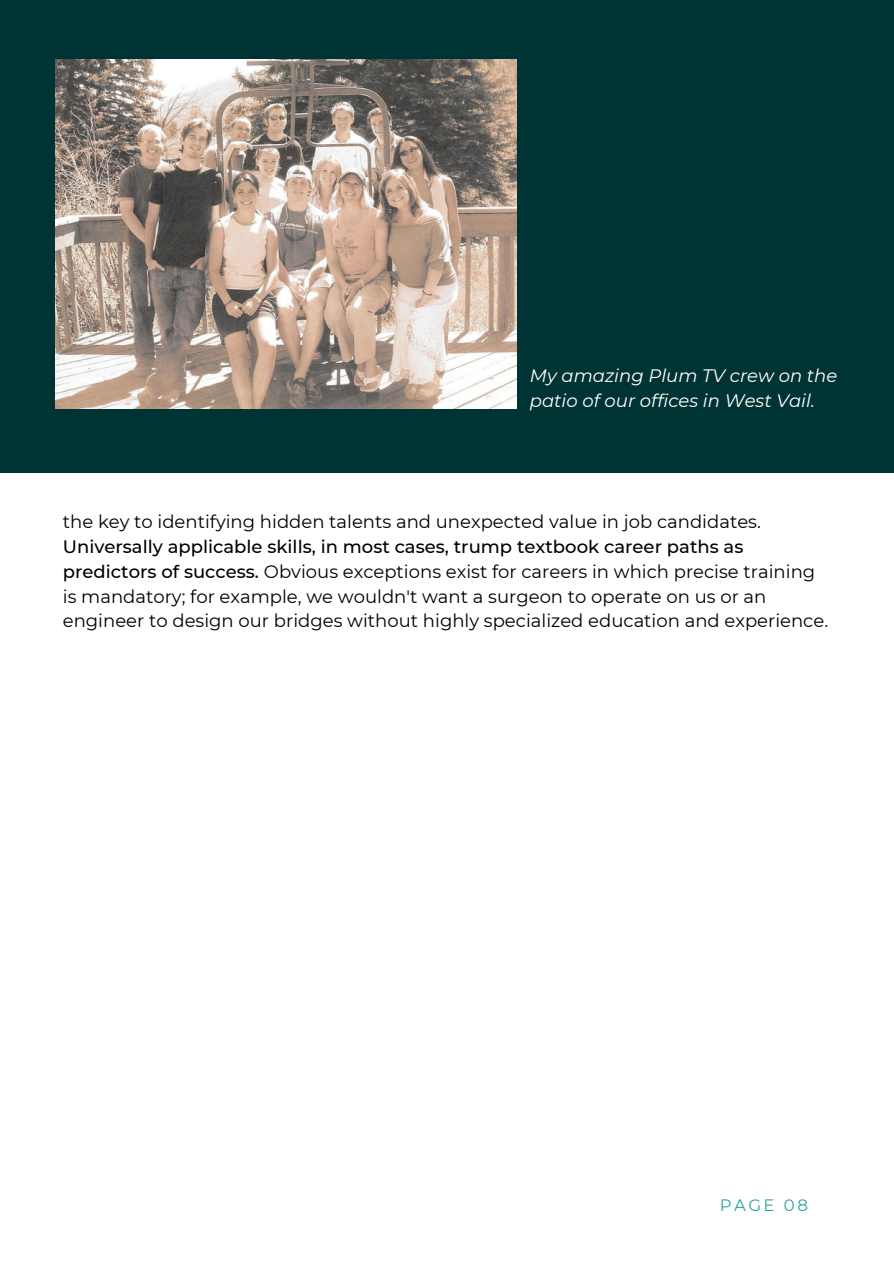
<style>
.page{position:relative;width:894px;height:1264px;background:#fff}
.page>*{position:absolute;margin:0;border:0;box-sizing:border-box;transform-origin:0 0}
.t1{font:18px/24.8px "Montserrat";color:#000}
.t2{font:italic 18px/24.8px "Montserrat";color:#fff}
.t3{font:16.5px "Montserrat";letter-spacing:.15em;color:#2da49b}
.s1{font-weight:500}
</style>
<div class="page">
<div style="left:0;top:0;width:893px;height:472px;background:#033"></div>
<img style="left:55px;top:59px;width:461px;height:349px">
<p class="t2" style="left:529px;top:363px;width:309px">My amazing Plum TV crew on the patio of our offices in West Vail.</p>
<p class="t1" style="left:63px;top:509px;width:766px">the key to identifying hidden talents and unexpected value in job candidates.<br><span class="s1">Universally applicable skills, in most cases, trump textbook career paths as predictors of success.</span> Obvious exceptions exist for careers in which precise training is mandatory; for example, we wouldn't want a surgeon to operate on us or an engineer to design our bridges without highly specialized education and experience.</p>
<p class="t3" style="left:719px;top:1194px;width:90px">PAGE 08</p>
</div>
